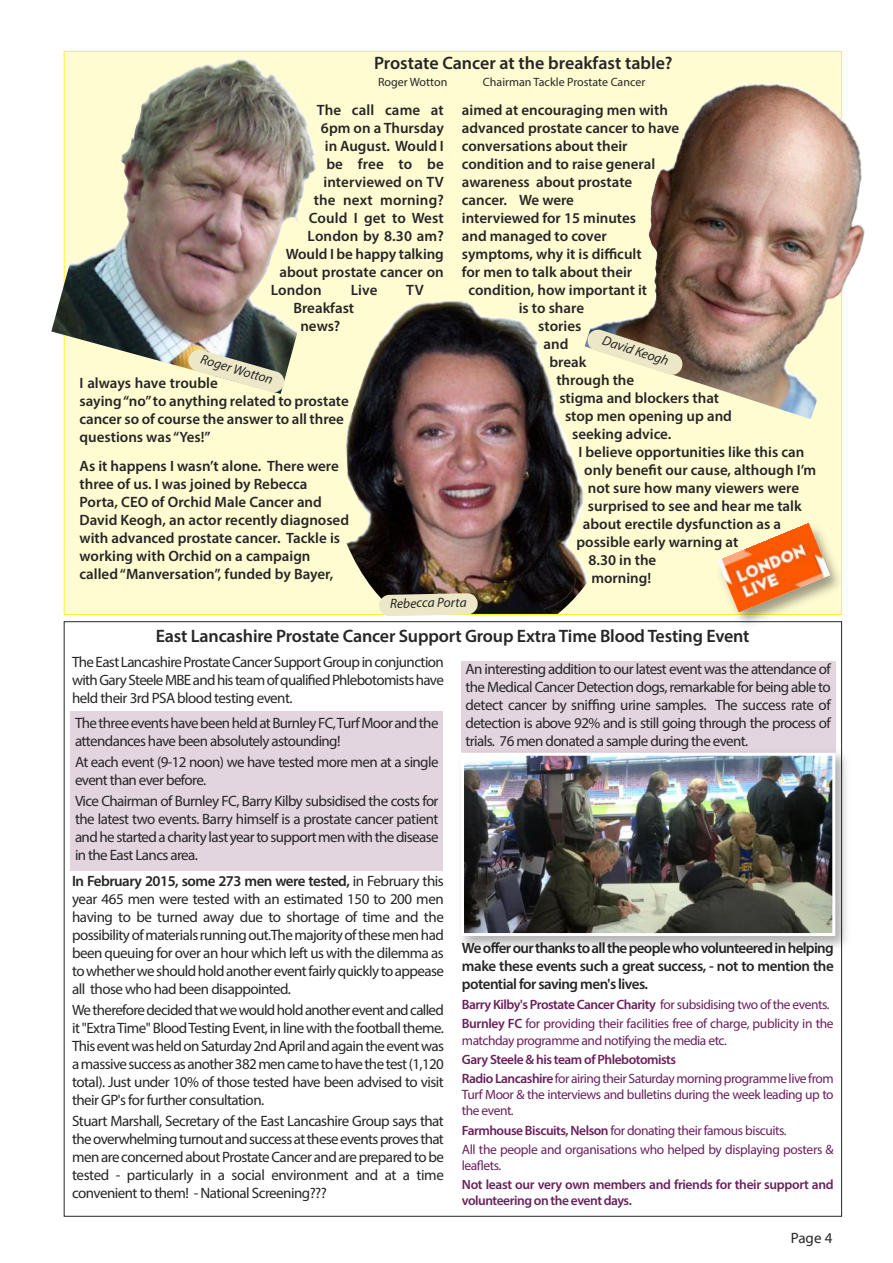
<style>
.page{position:relative;width:893px;height:1263px;background:#fff}
.page>*{position:absolute;margin:0;border:0;box-sizing:border-box;transform-origin:0 0}
.t1{font:600 18px "Myriad Pro";letter-spacing:-.01em;color:#272526}
.t2{font:15px/18px "Myriad Pro";letter-spacing:-.04em;color:#272526;text-align:justify}
.t3{font:600 15px/18px "Myriad Pro";color:#272526}
.t4{font:13.5px/19.2px "Myriad Pro";letter-spacing:-.035em;color:#6c205d}
.t5{font:600 13.5px/19.2px "Myriad Pro";letter-spacing:-.035em;color:#6c205d}
.t6{font:italic 13.5px "Myriad Pro";color:#272526}
.t7{font:12px "Myriad Pro";color:#272526}
.s1{font-weight:600}
.s2{font-weight:400}
</style>
<div class="page">
<div style="left:461px;top:661px;width:374px;height:91px;background:#e3d5e0"></div>
<div style="left:70px;top:712px;width:373px;height:159px;background:#e3d5e0"></div>
<img style="left:461px;top:746px;width:386px;height:210px">
<img style="left:465px;top:757px;width:366px;height:175px">
<div style="left:461px;top:753px;width:374px;height:183px;border:3px solid #fff"></div>
<div style="left:65px;top:52px;width:776px;height:562px;background:#fffcd2"></div>
<img style="left:51px;top:58px;width:265px;height:336px">
<img style="left:591px;top:83px;width:274px;height:302px">
<img style="left:346px;top:301px;width:243px;height:313px">
<svg style="left:187px;top:349px;width:98px;height:45px"></svg>
<svg style="left:379px;top:593px;width:99px;height:23px;background:#ded9b9"></svg>
<svg style="left:586px;top:328px;width:98px;height:48px"></svg>
<svg style="left:542px;top:575px;width:37px;height:36px"></svg>
<img style="left:707px;top:512px;width:136px;height:124px">
<img style="left:717px;top:523px;width:113px;height:89px">
<p class="t1" style="left:374px;top:56px;width:300px">Prostate Cancer at the breakfast table?</p>
<p class="t7" style="left:378px;top:78px;width:71px">Roger Wotton</p>
<p class="t7" style="left:483px;top:78px;width:164px">Chairman Tackle Prostate Cancer</p>
<p class="t3" style="left:317px;top:102px;width:128px">The call came at</p>
<p class="t3" style="left:321px;top:120px;width:124px">6pm on a Thursday</p>
<p class="t3" style="left:325px;top:138px;width:120px">in August. Would I</p>
<p class="t3" style="left:326px;top:156px;width:119px">be free to be</p>
<p class="t3" style="left:323px;top:174px;width:122px">interviewed on TV</p>
<p class="t3" style="left:314px;top:192px;width:132px">the next morning?</p>
<p class="t3" style="left:309px;top:210px;width:137px">Could I get to West</p>
<p class="t3" style="left:308px;top:228px;width:138px">London by 8.30 am?</p>
<p class="t3" style="left:286px;top:246px;width:159px">Would I be happy talking</p>
<p class="t3" style="left:279px;top:264px;width:166px">about prostate cancer on</p>
<p class="t3" style="left:271px;top:282px;width:52px">London</p>
<p class="t3" style="left:351px;top:282px;width:28px">Live</p>
<p class="t3" style="left:406px;top:282px;width:19px">TV</p>
<p class="t3" style="left:293px;top:300px;width:62px;text-align:center">Breakfast news?</p>
<p class="t6" style="left:202px;top:354px;width:76px;rotate:16deg">Roger Wotton</p>
<p class="t3" style="left:80px;top:375px;width:271px">I always have trouble<br>saying“no”to anything related to prostate cancer so of course the answer to all three questions was “Yes!”</p>
<p class="t3" style="left:80px;top:458px;width:271px">As it happens I wasn’t alone. There were three of us. I was joined by Rebecca Porta, CEO of Orchid Male Cancer and David Keogh, an actor recently diagnosed with advanced prostate cancer. Tackle is working with Orchid on a campaign called“Manversation”, funded by Bayer,</p>
<p class="t3" style="left:462px;top:102px;width:208px">aimed at encouraging men with</p>
<p class="t3" style="left:462px;top:120px;width:219px">advanced prostate cancer to have</p>
<p class="t3" style="left:462px;top:138px;width:167px">conversations about their</p>
<p class="t3" style="left:462px;top:156px;width:195px">condition and to raise general</p>
<p class="t3" style="left:462px;top:174px;width:172px">awareness about prostate</p>
<p class="t3" style="left:462px;top:192px;width:114px">cancer. We were</p>
<p class="t3" style="left:462px;top:210px;width:176px">interviewed for 15 minutes</p>
<p class="t3" style="left:462px;top:228px;width:146px">and managed to cover</p>
<p class="t3" style="left:462px;top:246px;width:181px">symptoms, why it is difficult</p>
<p class="t3" style="left:462px;top:264px;width:172px">for men to talk about their</p>
<p class="t3" style="left:469px;top:282px;width:180px">condition, how important it</p>
<p class="t3" style="left:519px;top:300px;width:67px">is to share</p>
<p class="t3" style="left:538px;top:318px;width:45px">stories</p>
<p class="t3" style="left:543px;top:336px;width:26px">and</p>
<p class="t3" style="left:549px;top:354px;width:38px">break</p>
<p class="t3" style="left:556px;top:372px;width:79px">through the</p>
<p class="t3" style="left:559px;top:390px;width:161px">stigma and blockers that</p>
<p class="t3" style="left:565px;top:408px;width:168px">stop men opening up and</p>
<p class="t3" style="left:572px;top:426px;width:101px">seeking advice.</p>
<p class="t3" style="left:578px;top:444px;width:227px">I believe opportunities like this can</p>
<p class="t3" style="left:584px;top:462px;width:233px">only benefit our cause, although I’m</p>
<p class="t3" style="left:588px;top:480px;width:213px">not sure how many viewers were</p>
<p class="t3" style="left:588px;top:498px;width:215px">surprised to see and hear me talk</p>
<p class="t3" style="left:583px;top:516px;width:200px">about erectile dysfunction as a</p>
<p class="t3" style="left:576px;top:534px;width:163px">possible early warning at</p>
<p class="t3" style="left:588px;top:552px;width:69px">8.30 in the</p>
<p class="t3" style="left:591px;top:570px;width:61px">morning!</p>
<p class="t6" style="left:604px;top:335px;width:71px;rotate:18deg">David Keogh</p>
<p class="t6" style="left:390px;top:598px;width:78px;rotate:-1deg">Rebecca Porta</p>
<p class="t1" style="left:156px;top:629px;width:595px">East Lancashire Prostate Cancer Support Group Extra Time Blood Testing Event</p>
<p class="t2" style="left:72px;top:654px;width:373px">TheEastLancashireProstateCancerSupportGroupinconjunction withGarySteeleMBEandhisteamofqualifiedPhlebotomistshave held their 3rd PSA blood testing event.</p>
<p class="t2" style="left:75px;top:715px;width:365px">ThethreeeventshavebeenheldatBurnleyFC,TurfMoorandthe attendances have been absolutely astounding!</p>
<p class="t2" style="left:75px;top:754px;width:365px">At each event (9-12 noon) we have tested more men at a single event than ever before.</p>
<p class="t2" style="left:75px;top:793px;width:365px">Vice Chairman of Burnley FC, Barry Kilby subsidised the costs for the latest two events. Barry himself is a prostate cancer patient andhestartedacharitylastyeartosupportmenwiththedisease in the East Lancs area.</p>
<p class="t2" style="left:72px;top:873px;width:373px"><span class="s1">In February 2015, some 273 men were tested,</span> in February this year 465 men were tested with an estimated 150 to 200 men having to be turned away due to shortage of time and the possibilityofmaterialsrunningout.Themajorityofthesemenhad been queuing for over an hour which left us with the dilemma as towhetherweshouldholdanothereventfairlyquicklytoappease all those who had been disappointed.</p>
<p class="t2" style="left:72px;top:1002px;width:373px">Wethereforedecidedthatwewouldholdanothereventandcalled it "ExtraTime" BloodTesting Event, in line with the football theme.<br>ThiseventwasheldonSaturday2ndAprilandagaintheeventwas amassivesuccessasanother382mencametohavethetest(1,120 total). Just under 10% of those tested have been advised to visit their GP's for further consultation.</p>
<p class="t2" style="left:72px;top:1113px;width:373px">Stuart Marshall, Secretary of the East Lancashire Group says that theoverwhelmingturnoutandsuccessattheseeventsprovesthat menareconcernedaboutProstateCancerandarepreparedtobe tested - particularly in a social environment and at a time convenient to them! - National Screening???</p>
<p class="t2" style="left:465px;top:661px;width:367px">An interesting addition to our latest event was the attendance of the Medical Cancer Detection dogs, remarkable for being able to detect cancer by sniffing urine samples. The success rate of detection is above 92% and is still going through the process of trials. 76 men donated a sample during the event.</p>
<p class="t3" style="left:462px;top:940px;width:373px;text-align:justify">Weofferourthankstoallthepeoplewhovolunteeredinhelping make these events such a great success, - not to mention the potential for saving men's lives.</p>
<p class="t4" style="left:462px;top:996px;width:373px"><span class="s1">Barry Kilby's Prostate Cancer Charity</span> for subsidising two of the events.<br><span class="s1">Burnley FC</span> for providing their facilities free of charge, publicity in the</p>
<p class="t4" style="left:462px;top:1031px;width:266px">matchday programme and notifying the media etc.</p>
<p class="t5" style="left:462px;top:1051px;width:373px">Gary Steele &amp; his team of Phlebotomists<br>RadioLancashire<span class="s2">forairingtheirSaturdaymorningprogrammelivefrom</span></p>
<p class="t4" style="left:462px;top:1088px;width:373px;line-height:16.2px">Turf Moor &amp; the interviews and bulletins during the week leading up to the event.</p>
<p class="t4" style="left:462px;top:1121px;width:373px"><span class="s1">Farmhouse Biscuits, Nelson</span> for donating their famous biscuits.<br>All the people and organisations who helped by displaying posters &amp;</p>
<p class="t4" style="left:462px;top:1157px;width:41px">leaflets.</p>
<p class="t5" style="left:462px;top:1178px;width:373px;line-height:16.2px">Not least our very own members and friends for their support and volunteering on the event days.</p>
<p class="t2" style="left:791px;top:1230px;width:43px">Page 4</p>
</div>
